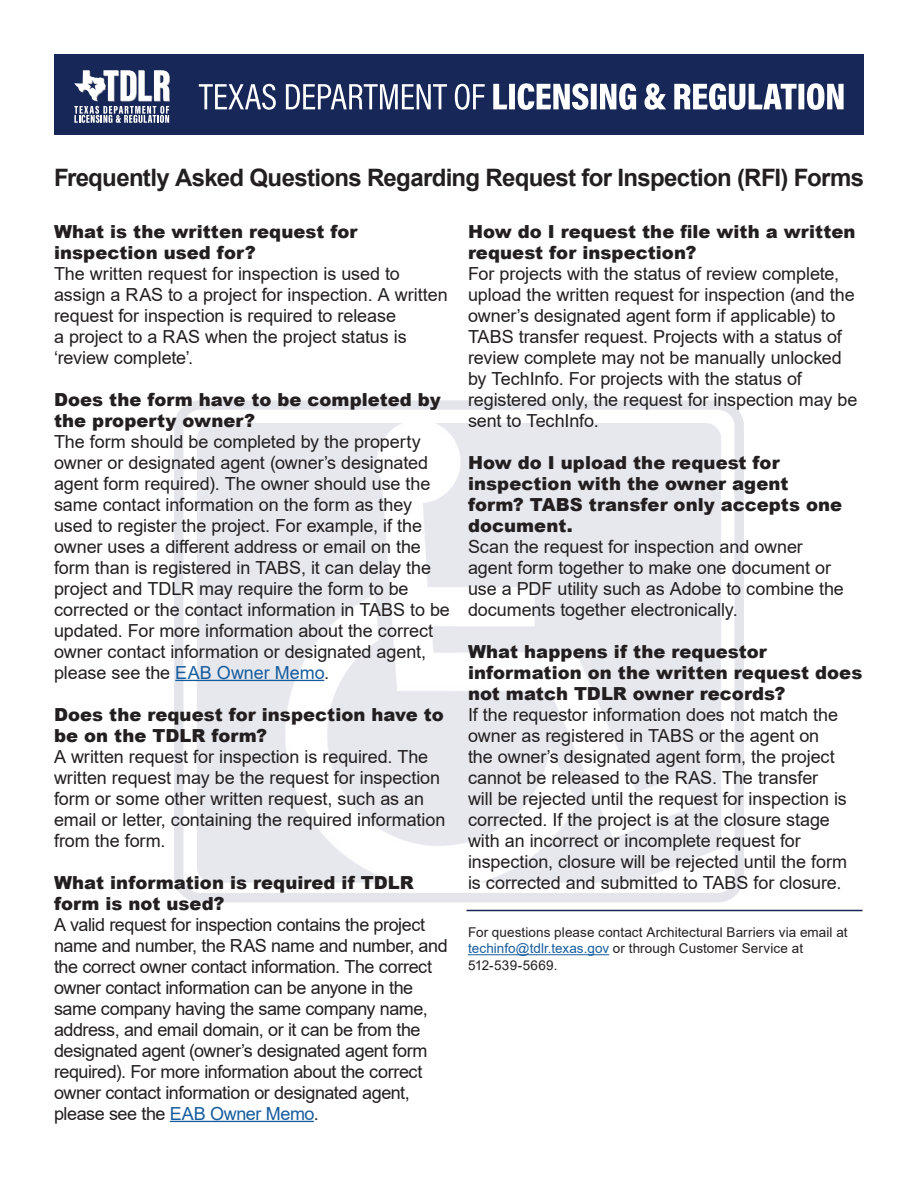
<style>
.page{position:relative;width:918px;height:1188px;background:#fff}
.page>*{position:absolute;margin:0;border:0;box-sizing:border-box;transform-origin:0 0}
.t1{font:700 24px "Arial";letter-spacing:-.03em;color:#231f20}
.t2{font:18px/21px "Arial";letter-spacing:-.005em;color:#231f20}
.t3{font:900 18px/21px "Arial";letter-spacing:.005em;color:#231f20}
.t4{font:18px/21px "Arial";letter-spacing:-.025em;color:#231f20}
.t5{font:13.5px/16.2px "Arial";letter-spacing:.005em;color:#231f20}
.s1{color:#175d9e}
</style>
<div class="page">
<svg style="left:179px;top:405px;width:560px;height:493px;fill:#e7e8ed"></svg>
<div style="left:174px;top:400px;width:570px;height:502px;border:9px solid #182757;border-radius:21px"></div>
<div style="left:54px;top:54px;width:810px;height:81px;background:#172757"></div>
<svg style="left:199px;top:83px;width:645px;height:27px"></svg>
<svg style="left:74px;top:70px;width:96px;height:53px"></svg>
<hr style="left:175px;top:680px;width:149px;height:1px;background:#175d9e">
<hr style="left:170px;top:1121px;width:144px;height:1px;background:#175d9e">
<hr style="left:468px;top:954px;width:141px;height:1px;background:#175d9e">
<hr style="left:466px;top:910px;width:396px;height:1px;background:#182757">
<h1 class="t1" style="left:54px;top:161px;width:812px">Frequently Asked Questions Regarding Request for Inspection (RFI) Forms</h1>
<p class="t3" style="left:54px;top:220px;width:305px">What is the written request for inspection used for?</p>
<p class="t2" style="left:54px;top:263px;width:395px">The written request for inspection is used to assign a RAS to a project for inspection. A written request for inspection is required to release<br>a project to a RAS when the project status is ‘review complete’.</p>
<p class="t3" style="left:54px;top:388px;width:388px">Does the form have to be completed by the property owner?</p>
<p class="t2" style="left:54px;top:431px;width:397px">The form should be completed by the property owner or designated agent (owner’s designated agent form required). The owner should use the same contact information on the form as they used to register the project. For example, if the owner uses a different address or email on the form than is registered in TABS, it can delay the project and TDLR may require the form to be corrected or the contact information in TABS to be updated. For more information about the correct owner contact information or designated agent, please see the <span class="s1">EAB Owner Memo</span>.</p>
<p class="t3" style="left:54px;top:703px;width:392px">Does the request for inspection have to be on the TDLR form?</p>
<p class="t2" style="left:54px;top:746px;width:393px">A written request for inspection is required. The written request may be the request for inspection form or some other written request, such as an email or letter, containing the required information from the form.</p>
<p class="t3" style="left:54px;top:871px;width:361px">What information is required if TDLR form is not used?</p>
<p class="t4" style="left:54px;top:914px;width:395px">A valid request for inspection contains the project name and number, the RAS name and number, and the correct owner contact information. The correct owner contact information can be anyone in the same company having the same company name, address, and email domain, or it can be from the designated agent (owner’s designated agent form required). For more information about the correct owner contact information or designated agent, please see the <span class="s1">EAB Owner Memo</span>.</p>
<p class="t3" style="left:468px;top:220px;width:389px">How do I request the file with a written request for inspection?</p>
<p class="t2" style="left:468px;top:263px;width:391px">For projects with the status of review complete, upload the written request for inspection (and the owner’s designated agent form if applicable) to TABS transfer request. Projects with a status of review complete may not be manually unlocked by TechInfo. For projects with the status of registered only, the request for inspection may be sent to TechInfo.</p>
<p class="t3" style="left:468px;top:451px;width:376px">How do I upload the request for inspection with the owner agent form? TABS transfer only accepts one document.</p>
<p class="t2" style="left:468px;top:536px;width:377px">Scan the request for inspection and owner agent form together to make one document or use a PDF utility such as Adobe to combine the documents together electronically.</p>
<p class="t3" style="left:468px;top:640px;width:396px">What happens if the requestor information on the written request does not match TDLR owner records?</p>
<p class="t2" style="left:468px;top:704px;width:381px">If the requestor information does not match the owner as registered in TABS or the agent on the owner’s designated agent form, the project cannot be released to the RAS. The transfer will be rejected until the request for inspection is corrected. If the project is at the closure stage with an incorrect or incomplete request for inspection, closure will be rejected until the form is corrected and submitted to TABS for closure.</p>
<p class="t5" style="left:468px;top:924px;width:381px">For questions please contact Architectural Barriers via email at <span class="s1">techinfo@tdlr.texas.gov</span> or through Customer Service at<br>512-539-5669.</p>
</div>
